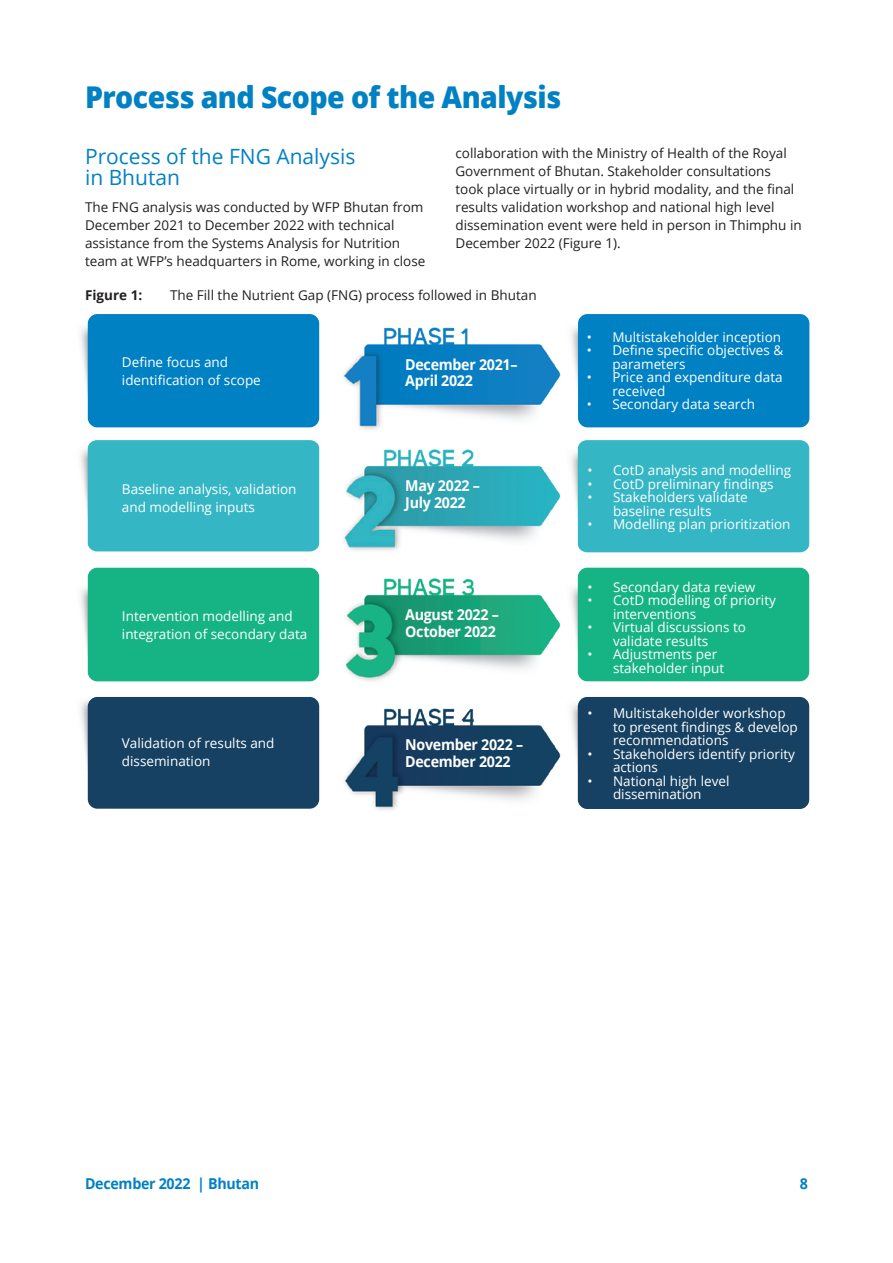
<style>
.page{position:relative;width:893px;height:1263px;background:#fff}
.page>*{position:absolute;margin:0;border:0;box-sizing:border-box;transform-origin:0 0}
.Headings{font:800 30px "Open Sans";letter-spacing:-.02em;color:#0081c4;scale:.95 1}
.Sub_Title{font:21px "Open Sans";color:#0081c4}
.Sub_Sub_Title{font:700 15px/16.5px "Open Sans";letter-spacing:-.02em;color:#fff;scale:.95 1}
.t1{font:700 15px "Open Sans";letter-spacing:-.02em;color:#0081c4;scale:.95 1}
.Bullet_Points{font:13.5px/13.5px "Open Sans";color:#fff}
.Body_Copy{font:13.5px/18px "Open Sans";color:#231f20}
.Figure{font:13.5px "Open Sans";color:#231f20}
.Figure-2{font:700 13.5px "Open Sans";color:#231f20}
</style>
<div class="page">
<img style="left:573px;top:327px;width:5px;height:61px">
<div style="left:578px;top:314px;width:231px;height:113px;background:#0081c4;border-radius:9px"></div>
<img style="left:81px;top:325px;width:7px;height:71px">
<div style="left:88px;top:314px;width:231px;height:113px;background:#0081c4;border-radius:9px"></div>
<img style="left:81px;top:447px;width:7px;height:71px">
<div style="left:88px;top:440px;width:231px;height:111px;background:#35b6c5"></div>
<img style="left:81px;top:585px;width:7px;height:72px">
<div style="left:88px;top:568px;width:231px;height:113px;background:#16b484;border-radius:9px"></div>
<img style="left:81px;top:701px;width:7px;height:69px">
<div style="left:88px;top:697px;width:231px;height:112px;background:#174162;border-radius:9px"></div>
<img style="left:343px;top:327px;width:230px;height:103px">
<img style="left:344px;top:449px;width:217px;height:102px">
<img style="left:345px;top:578px;width:216px;height:103px">
<img style="left:344px;top:708px;width:217px;height:102px">
<img style="left:571px;top:449px;width:7px;height:72px">
<div style="left:578px;top:440px;width:231px;height:112px;background:#35b6c5;border-radius:9px"></div>
<img style="left:571px;top:585px;width:7px;height:71px">
<div style="left:578px;top:568px;width:231px;height:113px;background:#16b484;border-radius:9px"></div>
<img style="left:571px;top:704px;width:7px;height:69px">
<div style="left:578px;top:697px;width:231px;height:112px;background:#174162;border-radius:9px"></div>
<p class="Headings" style="left:85px;top:74px;width:503px">Process and Scope of the Analysis</p>
<p class="Sub_Title" style="left:85px;top:142px;width:272px">Process of the FNG Analysis</p>
<p class="Sub_Title" style="left:85px;top:163px;width:97px">in Bhutan</p>
<p class="Body_Copy" style="left:85px;top:197px;width:342px">The FNG analysis was conducted by WFP Bhutan from December 2021 to December 2022 with technical assistance from the Systems Analysis for Nutrition team at WFP’s headquarters in Rome, working in close</p>
<p class="Body_Copy" style="left:455px;top:144px;width:348px">collaboration with the Ministry of Health of the Royal Government of Bhutan. Stakeholder consultations took place virtually or in hybrid modality, and the final results validation workshop and national high level dissemination event were held in person in Thimphu in December 2022 (Figure 1).</p>
<p class="Figure-2" style="left:85px;top:286px;width:59px">Figure 1:</p>
<p class="Figure" style="left:170px;top:286px;width:368px">The Fill the Nutrient Gap (FNG) process followed in Bhutan</p>
<p class="Bullet_Points" style="left:122px;top:352px;width:140px;line-height:18px">Define focus and identification of scope</p>
<p class="Sub_Sub_Title" style="left:405px;top:356px;width:120px">December 2021–</p>
<p class="Sub_Sub_Title" style="left:405px;top:372px;width:73px">April 2022</p>
<p class="Bullet_Points" style="left:122px;top:480px;width:176px;line-height:18px">Baseline analysis, validation and modelling inputs</p>
<p class="Sub_Sub_Title" style="left:405px;top:477px;width:80px">May 2022 –</p>
<p class="Sub_Sub_Title" style="left:405px;top:494px;width:65px">July 2022</p>
<p class="Bullet_Points" style="left:122px;top:606px;width:187px;line-height:18px">Intervention modelling and integration of secondary data</p>
<p class="Sub_Sub_Title" style="left:405px;top:606px;width:100px">August 2022 –</p>
<p class="Sub_Sub_Title" style="left:405px;top:622px;width:97px">October 2022</p>
<p class="Bullet_Points" style="left:122px;top:734px;width:154px;line-height:18px">Validation of results and dissemination</p>
<p class="Sub_Sub_Title" style="left:405px;top:736px;width:126px">November 2022 –<br>December 2022</p>
<p class="Bullet_Points" style="left:587px;top:330px;width:196px">• Multistakeholder inception</p>
<p class="Bullet_Points" style="left:612px;top:343px;width:173px;text-indent:-26px">• Define specific objectives &amp; parameters</p>
<p class="Bullet_Points" style="left:612px;top:370px;width:172px;text-indent:-26px">• Price and expenditure data received</p>
<p class="Bullet_Points" style="left:587px;top:397px;width:170px">• Secondary data search</p>
<p class="Bullet_Points" style="left:587px;top:463px;width:205px">• CotD analysis and modelling</p>
<p class="Bullet_Points" style="left:587px;top:477px;width:188px">• CotD preliminary findings</p>
<p class="Bullet_Points" style="left:613px;top:490px;width:136px;text-indent:-26px">• Stakeholders validate baseline results</p>
<p class="Bullet_Points" style="left:587px;top:517px;width:205px">• Modelling plan prioritization</p>
<p class="Bullet_Points" style="left:587px;top:580px;width:169px">• Secondary data review</p>
<p class="Bullet_Points" style="left:613px;top:593px;width:164px;text-indent:-26px">• CotD modelling of priority interventions</p>
<p class="Bullet_Points" style="left:613px;top:620px;width:134px;text-indent:-26px">• Virtual discussions to validate results</p>
<p class="Bullet_Points" style="left:613px;top:647px;width:113px;text-indent:-26px">• Adjustments per stakeholder input</p>
<p class="Bullet_Points" style="left:613px;top:706px;width:186px;text-indent:-26px">• Multistakeholder workshop to present findings &amp; develop recommendations</p>
<p class="Bullet_Points" style="left:613px;top:747px;width:183px;text-indent:-26px">• Stakeholders identify priority actions</p>
<p class="Bullet_Points" style="left:587px;top:774px;width:143px;text-align:center">• National high level dissemination</p>
<p class="t1" style="left:85px;top:1173px;width:185px">December 2022 | Bhutan</p>
<p class="t1" style="left:800px;top:1173px;width:10px">8</p>
</div>
